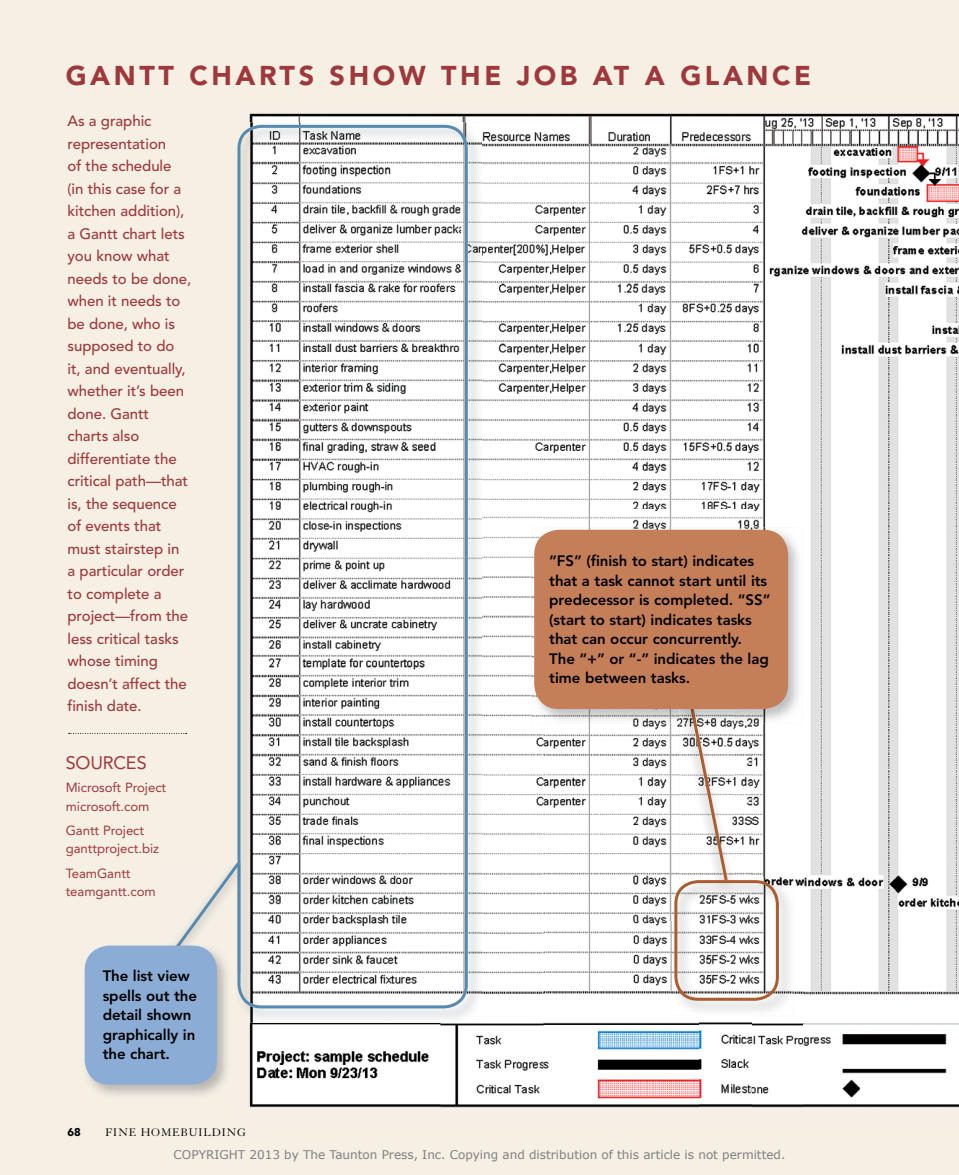
<style>
.page{position:relative;width:959px;height:1175px;background:#fff}
.page>*{position:absolute;margin:0;border:0;box-sizing:border-box;transform-origin:0 0}
.t1{font:900 27px "Avenir LT Std";letter-spacing:.13em;color:#9f383a}
.t2{font:18px "Avenir LT Std";letter-spacing:-.01em;color:#9f383a}
.t3{font:500 15px/22.5px "Avenir LT Std";letter-spacing:-.005em;color:#9f383a}
.t4{font:800 15px/19.5px "Avenir LT Std";letter-spacing:-.005em;color:#000}
.t5{font:13.2px/18.5px "Avenir LT Std";letter-spacing:-.005em;color:#9f383a}
.t6{font:12px "Verdana";color:#808080}
.t7{font:12px "Granjon LT Std";letter-spacing:.07em;color:#000}
.t8{font:900 11.25px "Avenir LT Std";color:#000}
</style>
<div class="page">
<div style="left:0;top:0;width:958px;height:1174px;background:#f5efe4"></div>
<img style="left:249px;top:113px;width:709px;height:35px">
<img style="left:482px;top:148px;width:321px;height:361px">
<img style="left:803px;top:148px;width:155px;height:960px">
<img style="left:440px;top:509px;width:103px;height:599px">
<img style="left:543px;top:509px;width:261px;height:51px">
<img style="left:751px;top:560px;width:53px;height:548px">
<img style="left:543px;top:723px;width:208px;height:198px">
<img style="left:543px;top:921px;width:156px;height:187px">
<img style="left:249px;top:1022px;width:191px;height:86px">
<img style="left:699px;top:1015px;width:52px;height:93px">
<img style="left:679px;top:723px;width:55px;height:154px">
<img style="left:247px;top:122px;width:235px;height:900px">
<svg style="left:237px;top:125px;width:231px;height:883px;background:#dddedf"></svg>
<img style="left:671px;top:877px;width:122px;height:138px">
<svg style="left:688px;top:723px;width:39px;height:157px"></svg>
<div style="left:674px;top:880px;width:105px;height:120px;border:3px solid #aa5d31;border-radius:22px"></div>
<img style="left:531px;top:527px;width:271px;height:196px">
<img style="left:688px;top:709px;width:8px;height:14px">
<div style="left:534px;top:530px;width:254px;height:179px;background:#c57f58;border-radius:25px"></div>
<img style="left:240px;top:861px;width:5px;height:113px">
<img style="left:237px;top:861px;width:3px;height:113px">
<svg style="left:177px;top:862px;width:62px;height:98px"></svg>
<img style="left:84px;top:949px;width:143px;height:146px">
<img style="left:182px;top:943px;width:49px;height:31px">
<img style="left:174px;top:943px;width:8px;height:2px">
<div style="left:85px;top:945px;width:132px;height:139px;background:#8bacd4;border-radius:25px"></div>
<svg style="left:69px;top:733px;width:118px;height:1px"></svg>
<h1 class="t1" style="left:66px;top:59px;width:747px">GANTT CHARTS SHOW THE JOB AT A GLANCE</h1>
<p class="t3" style="left:68px;top:110px;width:125px">As a graphic representation<br>of the schedule<br>(in this case for a kitchen addition), a Gantt chart lets you know what needs to be done, when it needs to be done, who is supposed to do<br>it, and eventually, whether it’s been done. Gantt charts also differentiate the critical path—that is, the sequence of events that must stairstep in<br>a particular order to complete a project—from the less critical tasks whose timing doesn’t affect the finish date.</p>
<p class="t4" style="left:549px;top:551px;width:223px">“Fs” (finish to start) indicates that a task cannot start until its predecessor is completed. “ss” (start to start) indicates tasks that can occur concurrently. the “+” or “-” indicates the lag time between tasks.</p>
<p class="t2" style="left:66px;top:752px;width:82px">SOURCES</p>
<p class="t5" style="left:66px;top:778px;width:102px">Microsoft Project microsoft.com</p>
<p class="t5" style="left:66px;top:821px;width:95px">Gantt Project ganttproject.biz</p>
<p class="t5" style="left:66px;top:864px;width:92px">TeamGantt teamgantt.com</p>
<p class="t4" style="left:103px;top:966px;width:96px">the list view spells out the detail shown graphically in the chart.</p>
<p class="t8" style="left:68px;top:1125px;width:15px">68</p>
<p class="t7" style="left:105px;top:1126px;width:142px">FINE HOMEBUILDING</p>
<p class="t6" style="left:174px;top:1146px;width:613px">COPYRIGHT 2013 by The Taunton Press, Inc. Copying and distribution of this article is not permitted.</p>
</div>
